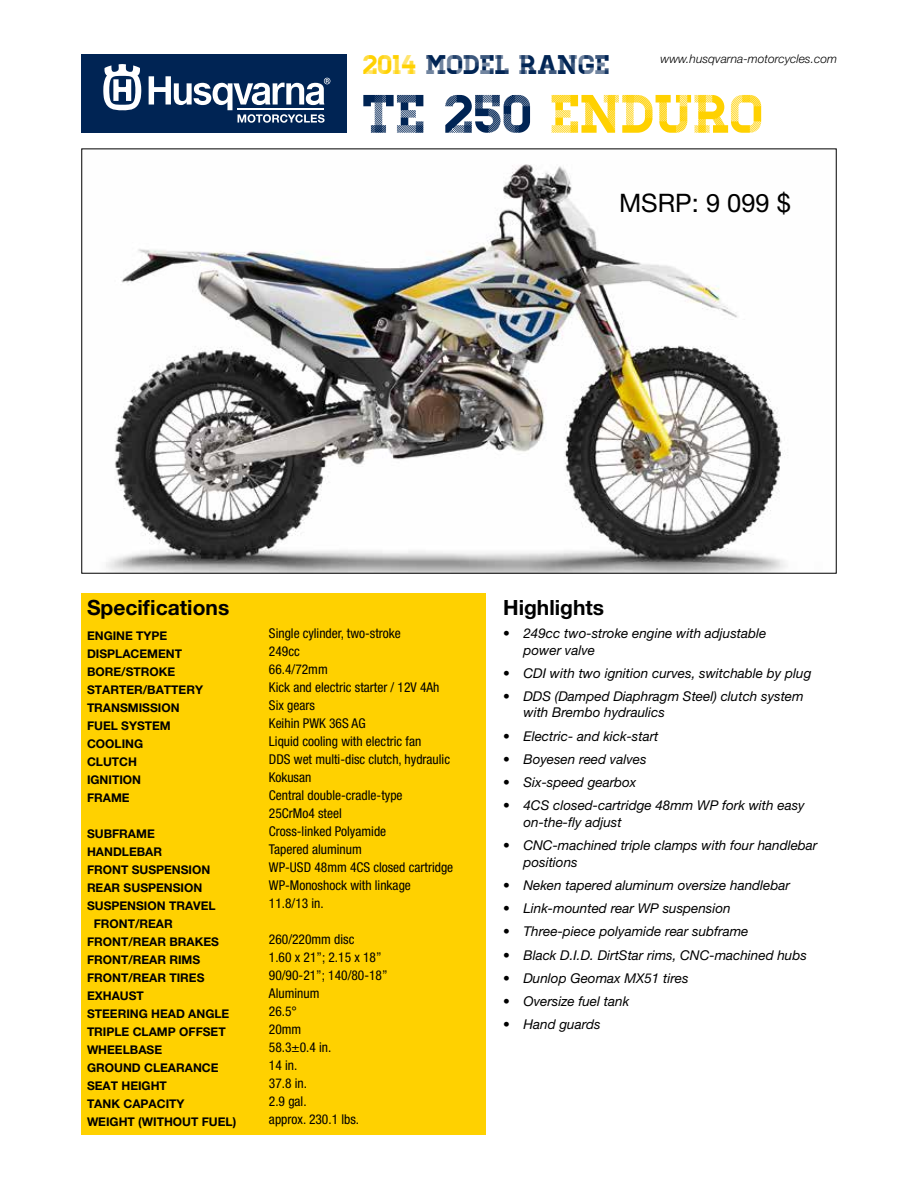
<style>
.page{position:relative;width:918px;height:1188px;background:#fff}
.page>*{position:absolute;margin:0;border:0;box-sizing:border-box;transform-origin:0 0}
.t1{font:54px "Homestead Display";color:#ffd100}
.t2{font:27px "Homestead Display";color:#002454}
.t3{font:25.5px "Helvetica Neue LT Pro";color:#000}
.t4{font:700 21px "Helvetica Neue LT Pro";color:#000}
.t5{font:italic 13.5px/16.5px "Helvetica Neue LT Pro";color:#000}
.t6{font:condensed 13.5px/18px "Helvetica Neue LT Pro";color:#000}
.t7{font:700 12px/18px "Helvetica Neue LT Pro";color:#000}
.t8{font:italic 300 12px "Helvetica Neue LT Pro";color:#000}
.s1{color:#ffd100}
.s2{color:#002454}
</style>
<div class="page">
<div style="left:81px;top:54px;width:266px;height:79px;background:#002454"></div>
<svg style="left:103px;top:64px;width:38px;height:47px"></svg>
<svg style="left:149px;top:76px;width:181px;height:47px"></svg>
<div style="left:81px;top:593px;width:404px;height:541px;background:#ffd100"></div>
<img style="left:106px;top:164px;width:680px;height:408px">
<p class="t8" style="left:661px;top:51px;width:178px">www.husqvarna-motorcycles.com</p>
<h2 class="t2" style="left:363px;top:49px;width:248px"><span class="s1">2014</span> MODEL RANGE</h2>
<h1 class="t1" style="left:363px;top:82px;width:403px"><span class="s2">TE 250</span> ENDURO</h1>
<h3 class="t3" style="left:619px;top:187px;width:173px">MSRP: 9 099 $</h3>
<h3 class="t4" style="left:87px;top:594px;width:144px">Specifications</h3>
<p class="t7" style="left:87px;top:626px;width:118px">ENGINE TYPE<br>DISPLACEMENT<br>BORE/STROKE<br>STARTER/BATTERY<br>TRANSMISSION<br>FUEL SYSTEM<br>COOLING<br>CLUTCH<br>IGNITION<br>FRAME</p>
<p class="t7" style="left:87px;top:824px;width:69px">SUBFRAME</p>
<p class="t7" style="left:87px;top:842px;width:77px">HANDLEBAR</p>
<p class="t7" style="left:87px;top:860px;width:125px">FRONT SUSPENSION</p>
<p class="t7" style="left:87px;top:878px;width:117px">REAR SUSPENSION</p>
<p class="t7" style="left:87px;top:896px;width:130px">SUSPENSION TRAVEL</p>
<p class="t7" style="left:94px;top:914px;width:81px">FRONT/REAR</p>
<p class="t7" style="left:87px;top:932px;width:134px">FRONT/REAR BRAKES</p>
<p class="t7" style="left:87px;top:950px;width:115px">FRONT/REAR RIMS</p>
<p class="t7" style="left:87px;top:968px;width:119px">FRONT/REAR TIRES</p>
<p class="t7" style="left:87px;top:986px;width:58px">EXHAUST</p>
<p class="t7" style="left:87px;top:1004px;width:144px">STEERING HEAD ANGLE</p>
<p class="t7" style="left:87px;top:1022px;width:140px">TRIPLE CLAMP OFFSET</p>
<p class="t7" style="left:87px;top:1040px;width:77px">WHEELBASE</p>
<p class="t7" style="left:87px;top:1058px;width:133px">GROUND CLEARANCE</p>
<p class="t7" style="left:87px;top:1076px;width:81px">SEAT HEIGHT</p>
<p class="t7" style="left:87px;top:1094px;width:99px">TANK CAPACITY</p>
<p class="t7" style="left:87px;top:1112px;width:151px">WEIGHT (WITHOUT FUEL)</p>
<p class="t6" style="left:269px;top:625px;width:186px">Single cylinder, two-stroke<br>249cc<br>66.4/72mm<br>Kick and electric starter / 12V 4Ah<br>Six gears<br>Keihin PWK 36S AG<br>Liquid cooling with electric fan<br>DDS wet multi-disc clutch, hydraulic<br>Kokusan<br>Central double-cradle-type<br>25CrMo4 steel<br>Cross-linked Polyamide<br>Tapered aluminum<br>WP-USD 48mm 4CS closed cartridge<br>WP-Monoshock with linkage<br>11.8/13 in.</p>
<p class="t6" style="left:269px;top:930px;width:120px">260/220mm disc<br>1.60 x 21”; 2.15 x 18”<br>90/90-21”; 140/80-18”<br>Aluminum<br>26.5°<br>20mm<br>58.3±0.4 in.<br>14 in.<br>37.8 in.<br>2.9 gal.<br>approx. 230.1 lbs.</p>
<h3 class="t4" style="left:503px;top:594px;width:103px">Highlights</h3>
<p class="t5" style="left:523px;top:625px;width:245px;text-indent:-20px">• 249cc two-stroke engine with adjustable power valve</p>
<p class="t5" style="left:503px;top:664px;width:310px">• CDI with two ignition curves, switchable by plug</p>
<p class="t5" style="left:523px;top:688px;width:282px;text-indent:-20px">• DDS (Damped Diaphragm Steel) clutch system with Brembo hydraulics</p>
<p class="t5" style="left:503px;top:727px;width:157px">• Electric- and kick-start</p>
<p class="t5" style="left:503px;top:751px;width:145px">• Boyesen reed valves</p>
<p class="t5" style="left:503px;top:774px;width:135px">• Six-speed gearbox</p>
<p class="t5" style="left:523px;top:797px;width:283px;text-indent:-20px">• 4CS closed-cartridge 48mm WP fork with easy on-the-fly adjust</p>
<p class="t5" style="left:523px;top:837px;width:296px;text-indent:-20px">• CNC-machined triple clamps with four handlebar positions</p>
<p class="t5" style="left:503px;top:877px;width:288px">• Neken tapered aluminum oversize handlebar</p>
<p class="t5" style="left:503px;top:900px;width:229px">• Link-mounted rear WP suspension</p>
<p class="t5" style="left:503px;top:923px;width:247px">• Three-piece polyamide rear subframe</p>
<p class="t5" style="left:503px;top:946px;width:305px">• Black D.I.D. DirtStar rims, CNC-machined hubs</p>
<p class="t5" style="left:503px;top:970px;width:187px">• Dunlop Geomax MX51 tires</p>
<p class="t5" style="left:503px;top:993px;width:127px">• Oversize fuel tank</p>
<p class="t5" style="left:503px;top:1016px;width:99px">• Hand guards</p>
</div>
